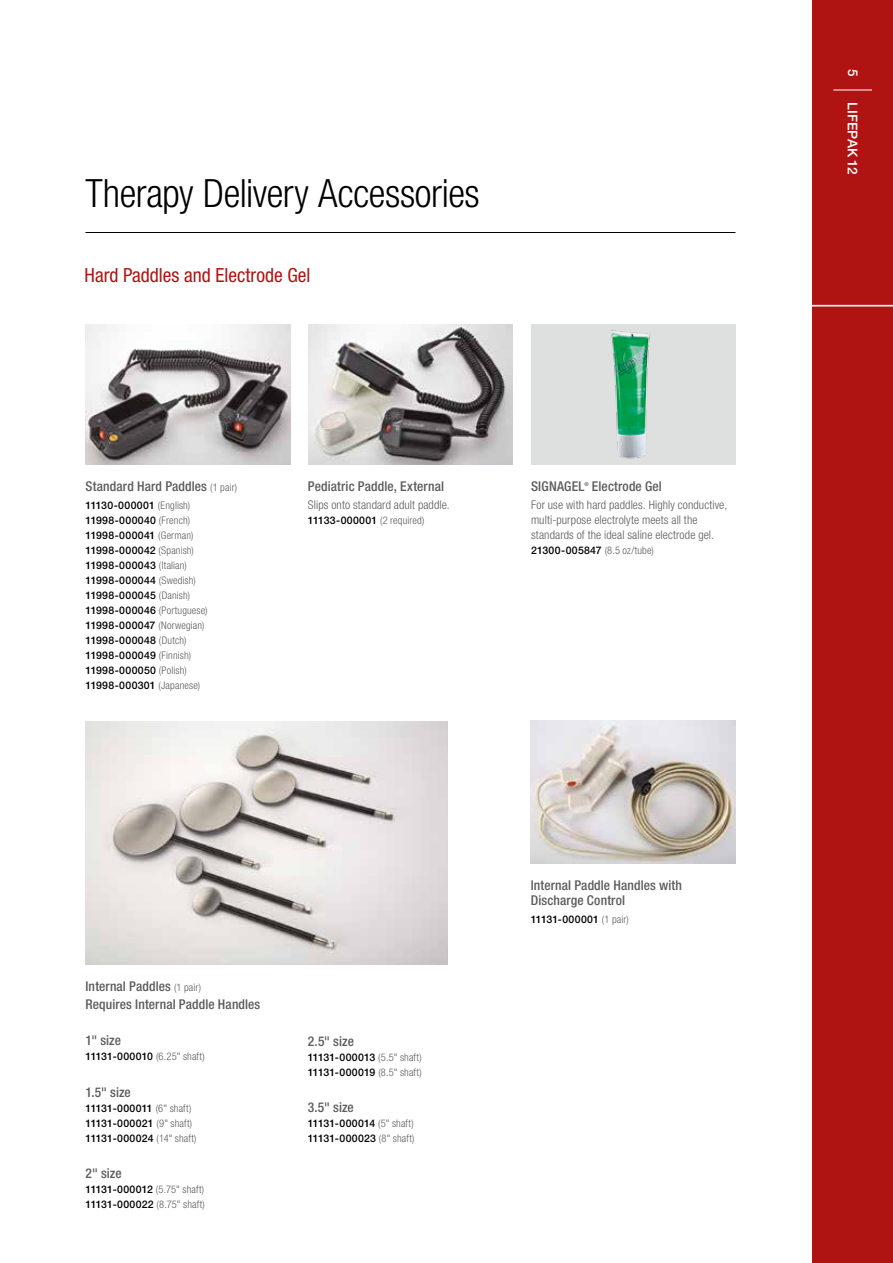
<style>
.page{position:relative;width:893px;height:1263px;background:#fff}
.page>*{position:absolute;margin:0;border:0;box-sizing:border-box;transform-origin:0 0}
.t1{font:300 condensed 39px "Helvetica Neue LTW1 G";letter-spacing:-.01em;color:#000}
.t2{font:condensed 19.5px "Helvetica Neue LTW1 G";color:#af1413}
.t3{font:500 condensed 13.5px/15px "Helvetica Neue LTW1 G";letter-spacing:.01em;color:#5a5c5b}
.t4{font:500 13.5px "Helvetica Neue LTW1 G";letter-spacing:.005em;color:#fff}
.t5{font:300 condensed 12px/15px "Helvetica Neue LTW1 G";letter-spacing:.01em;color:#5a5c5b}
.t6{font:500 10.5px/15px "Helvetica Neue LTW1 G";letter-spacing:.025em;color:#000}
.t7{font:500 10.5px/15px "Helvetica Neue LTW1 G";letter-spacing:.005em;color:#000}
.t8{font:500 condensed 5.4px "Helvetica Neue LTW1 G";color:#5a5c5b}
.s1{font-weight:300;font-size:10.5px}
.s2{font-weight:300;font-stretch:condensed;color:#5a5c5b}
</style>
<div class="page">
<div style="left:812px;top:0;width:81px;height:1263px;background:#af1413"></div>
<hr style="left:805px;top:306px;width:88px;height:1px;background:#fff">
<hr style="left:833px;top:90px;width:39px;height:1px;background:#fff">
<hr style="left:806px;top:305px;width:87px;height:1px;background:#fff">
<hr style="left:86px;top:232px;width:649px;height:1px;background:#000">
<img style="left:531px;top:720px;width:204px;height:143px">
<div style="left:531px;top:325px;width:204px;height:140px;background:#dedfdf"></div>
<img style="left:86px;top:325px;width:204px;height:140px">
<img style="left:308px;top:325px;width:205px;height:140px">
<img style="left:587px;top:324px;width:93px;height:135px">
<img style="left:86px;top:721px;width:361px;height:244px">
<h1 class="t1" style="left:86px;top:171px;width:396px">Therapy Delivery Accessories</h1>
<h2 class="t2" style="left:85px;top:264px;width:227px">Hard Paddles and Electrode Gel</h2>
<p class="t3" style="left:86px;top:479px;width:153px">Standard Hard Paddles <span class="s1">(1 pair)</span></p>
<p class="t6" style="left:86px;top:498px;width:124px">11130-000001 <span class="s2">(English)<br></span>11998-000040 <span class="s2">(French)<br></span>11998-000041 <span class="s2">(German)<br></span>11998-000042 <span class="s2">(Spanish)<br></span>11998-000043 <span class="s2">(Italian)<br></span>11998-000044 <span class="s2">(Swedish)<br></span>11998-000045 <span class="s2">(Danish)<br></span>11998-000046 <span class="s2">(Portuguese)<br></span>11998-000047 <span class="s2">(Norwegian)<br></span>11998-000048 <span class="s2">(Dutch)<br></span>11998-000049 <span class="s2">(Finnish)<br></span>11998-000050 <span class="s2">(Polish)<br></span>11998-000301 <span class="s2">(Japanese)</span></p>
<p class="t3" style="left:308px;top:479px;width:138px">Pediatric Paddle, External</p>
<p class="t5" style="left:308px;top:498px;width:143px">Slips onto standard adult paddle.</p>
<p class="t6" style="left:308px;top:513px;width:118px">11133-000001 <span class="s2">(2 required)</span></p>
<p class="t3" style="left:86px;top:977px;width:176px;line-height:18.3px">Internal Paddles <span class="s1">(1 pair)<br></span>Requires Internal Paddle Handles</p>
<p class="t3" style="left:86px;top:1033px;width:37px">1" size</p>
<p class="t7" style="left:86px;top:1049px;width:121px">11131-000010 <span class="s2">(6.25" shaft)</span></p>
<p class="t3" style="left:86px;top:1085px;width:47px">1.5" size</p>
<p class="t7" style="left:86px;top:1101px;width:113px">11131-000011 <span class="s2">(6" shaft)<br></span>11131-000021 <span class="s2">(9" shaft)<br></span>11131-000024 <span class="s2">(14" shaft)</span></p>
<p class="t3" style="left:86px;top:1166px;width:38px">2" size</p>
<p class="t7" style="left:86px;top:1182px;width:121px">11131-000012 <span class="s2">(5.75" shaft)<br></span>11131-000022 <span class="s2">(8.75" shaft)</span></p>
<p class="t3" style="left:308px;top:1033px;width:48px">2.5" size</p>
<p class="t7" style="left:308px;top:1049px;width:115px">11131-000013 <span class="s2">(5.5" shaft)<br></span>11131-000019 <span class="s2">(8.5" shaft)</span></p>
<p class="t3" style="left:308px;top:1100px;width:48px">3.5" size</p>
<p class="t7" style="left:308px;top:1116px;width:108px">11131-000014 <span class="s2">(5" shaft)<br></span>11131-000023 <span class="s2">(8" shaft)</span></p>
<p class="t3" style="left:531px;top:479px;width:55px">SIGNAGEL</p>
<p class="t8" style="left:584px;top:480px;width:6px">®</p>
<p class="t3" style="left:592px;top:479px;width:71px">Electrode Gel</p>
<p class="t5" style="left:531px;top:498px;width:198px">For use with hard paddles. Highly conductive, multi-purpose electrolyte meets all the standards of the ideal saline electrode gel.</p>
<p class="t6" style="left:531px;top:543px;width:124px">21300-005847 <span class="s2">(8.5 oz/tube)</span></p>
<p class="t3" style="left:531px;top:877px;width:153px">Internal Paddle Handles with<br>Discharge Control</p>
<p class="t6" style="left:531px;top:911px;width:100px">11131-000001 <span class="s2">(1 pair)</span></p>
<p class="t4" style="left:861px;top:69px;width:9px;rotate:90deg">5</p>
<p class="t4" style="left:861px;top:102px;width:74px;rotate:90deg">LIFEPAK 12</p>
</div>
